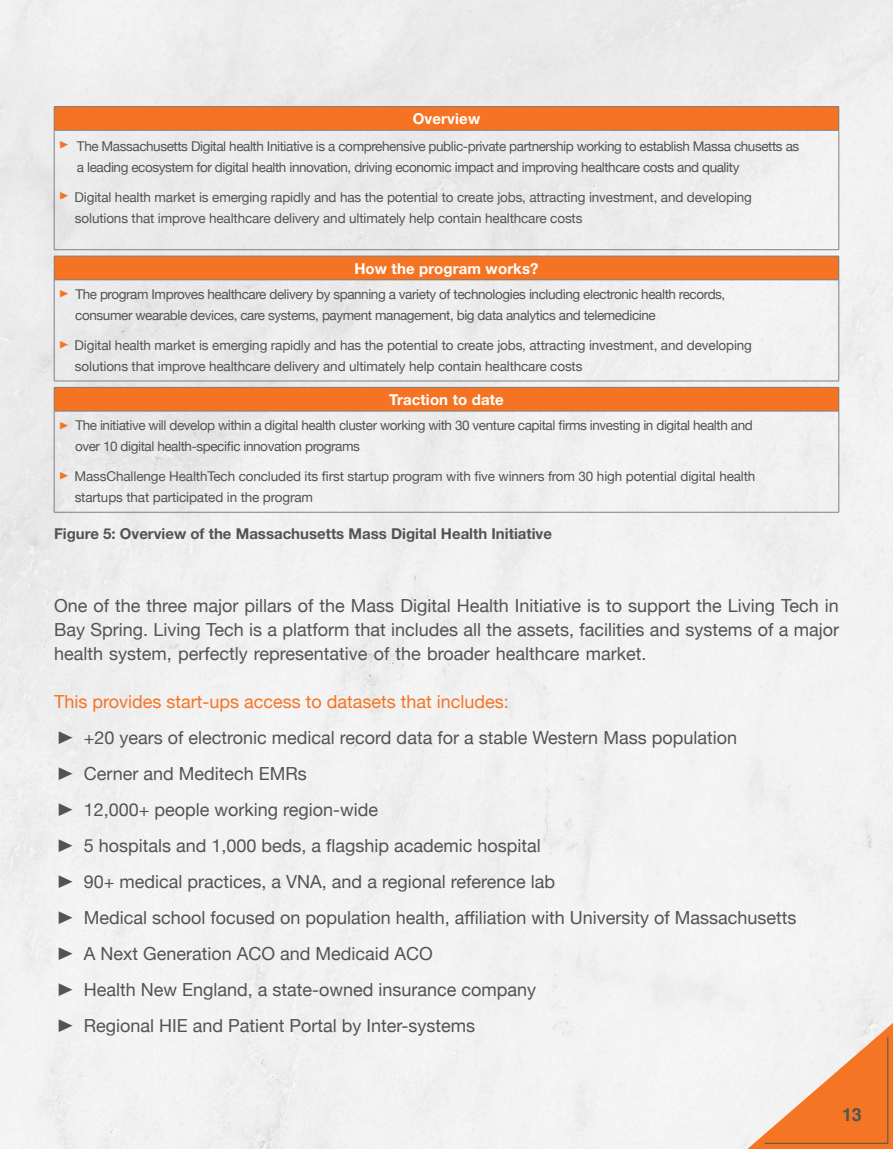
<style>
.page{position:relative;width:893px;height:1149px;background:#fff}
.page>*{position:absolute;margin:0;border:0;box-sizing:border-box;transform-origin:0 0}
.t1{font:18px/36px "Helvetica Neue";color:#525453;text-align:justify}
.t2{font:18px "Helvetica Neue";color:#f57423}
.t3{font:700 18px "Helvetica";color:#505554}
.t4{font:700 15px "Helvetica Neue";color:#525453}
.t5{font:700 15px "Helvetica Neue";letter-spacing:.01em;color:#fff}
.t6{font:13.5px/21px "Helvetica Neue";letter-spacing:-.03em;color:#525453}
.t7{font:13.5px/21px "Helvetica Neue";letter-spacing:-.01em;color:#525453}
.s1{font-size:15px;color:#f57423}
.s2{color:#f57423}
</style>
<div class="page">
<svg style="left:747px;top:1022px;width:146px;height:126px"></svg>
<div style="left:54px;top:106px;width:785px;height:24px;background:#f57423"></div>
<hr style="left:54px;top:106px;width:785px;height:1px;background:#7e8082">
<svg style="left:54px;top:107px;width:1px;height:23px"></svg>
<svg style="left:838px;top:107px;width:1px;height:23px"></svg>
<hr style="left:54px;top:130px;width:1px;height:119px;background:#7e8082">
<hr style="left:838px;top:130px;width:1px;height:119px;background:#7e8082">
<hr style="left:54px;top:249px;width:785px;height:1px;background:#7e8082">
<hr style="left:54px;top:130px;width:785px;height:1px;background:#7e8082">
<div style="left:54px;top:256px;width:785px;height:24px;background:#f57423"></div>
<hr style="left:54px;top:256px;width:785px;height:1px;background:#7e8082">
<svg style="left:54px;top:256px;width:1px;height:23px"></svg>
<svg style="left:838px;top:256px;width:1px;height:23px"></svg>
<hr style="left:54px;top:280px;width:1px;height:100px;background:#7e8082">
<hr style="left:838px;top:280px;width:1px;height:100px;background:#7e8082">
<hr style="left:54px;top:380px;width:785px;height:1px;background:#7e8082">
<hr style="left:54px;top:279px;width:785px;height:1px;background:#7e8082">
<div style="left:54px;top:387px;width:785px;height:24px;background:#f57423"></div>
<hr style="left:54px;top:387px;width:785px;height:1px;background:#7e8082">
<svg style="left:54px;top:388px;width:1px;height:23px"></svg>
<svg style="left:838px;top:387px;width:1px;height:24px"></svg>
<hr style="left:54px;top:411px;width:1px;height:101px;background:#7e8082">
<hr style="left:838px;top:411px;width:1px;height:101px;background:#7e8082">
<hr style="left:54px;top:512px;width:785px;height:1px;background:#7e8082">
<hr style="left:54px;top:411px;width:785px;height:1px;background:#7e8082">
<p class="t5" style="left:413px;top:110px;width:69px">Overview</p>
<p class="t6" style="left:77px;top:136px;width:724px;text-indent:-17px"><span class="s1">•</span> The Massachusetts Digital health Initiative is a comprehensive public-private partnership working to establish Massa chusetts as a leading ecosystem for digital health innovation, driving economic impact and improving healthcare costs and quality</p>
<p class="t7" style="left:75px;top:187px;width:679px;text-indent:-15px"><span class="s2">•</span> Digital health market is emerging rapidly and has the potential to create jobs, attracting investment, and developing solutions that improve healthcare delivery and ultimately help contain healthcare costs</p>
<p class="t5" style="left:354px;top:259px;width:186px">How the program works?</p>
<p class="t6" style="left:75px;top:284px;width:652px;text-indent:-15px"><span class="s2">•</span> The program Improves healthcare delivery by spanning a variety of technologies including electronic health records, consumer wearable devices, care systems, payment management, big data analytics and telemedicine</p>
<p class="t7" style="left:75px;top:335px;width:679px;text-indent:-15px"><span class="s2">•</span> Digital health market is emerging rapidly and has the potential to create jobs, attracting investment, and developing solutions that improve healthcare delivery and ultimately help contain healthcare costs</p>
<p class="t5" style="left:389px;top:390px;width:116px">Traction to date</p>
<p class="t6" style="left:75px;top:415px;width:679px;text-indent:-15px"><span class="s2">•</span> The initiative will develop within a digital health cluster working with 30 venture capital firms investing in digital health and over 10 digital health-specific innovation programs</p>
<p class="t7" style="left:75px;top:466px;width:682px;text-indent:-14px"><span class="s2">•</span> MassChallenge HealthTech concluded its first startup program with five winners from 30 high potential digital health startups that participated in the program</p>
<p class="t4" style="left:54px;top:524px;width:500px">Figure 5: Overview of the Massachusetts Mass Digital Health Initiative</p>
<p class="t1" style="left:54px;top:594px;width:786px;line-height:24px">One of the three major pillars of the Mass Digital Health Initiative is to support the Living Tech in Bay Spring. Living Tech is a platform that includes all the assets, facilities and systems of a major health system, perfectly representative of the broader healthcare market.</p>
<p class="t2" style="left:54px;top:688px;width:456px">This provides start-ups access to datasets that includes:</p>
<p class="t1" style="left:54px;top:720px;width:744px;text-align:left">࢝ +20 years of electronic medical record data for a stable Western Mass population<br>࢝ Cerner and Meditech EMRs<br>࢝ 12,000+ people working region-wide<br>࢝ 5 hospitals and 1,000 beds, a flagship academic hospital<br>࢝ 90+ medical practices, a VNA, and a regional reference lab<br>࢝ Medical school focused on population health, affiliation with University of Massachusetts ࢝ A Next Generation ACO and Medicaid ACO<br>࢝ Health New England, a state-owned insurance company<br>࢝ Regional HIE and Patient Portal by Inter-systems</p>
<p class="t3" style="left:842px;top:1099px;width:21px">13</p>
</div>
